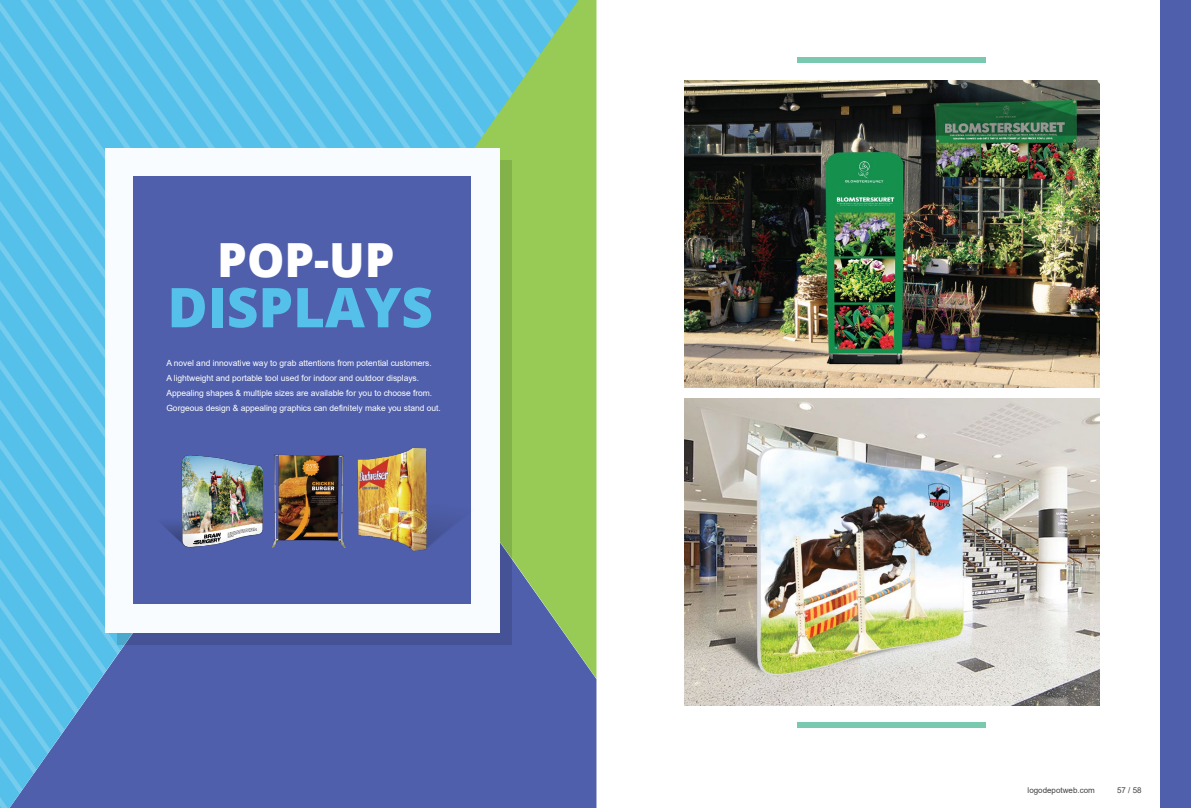
<style>
.page{position:relative;width:1191px;height:808px;background:#fff}
.page>*{position:absolute;margin:0;border:0;box-sizing:border-box;transform-origin:0 0}
.t1{font:800 54.8px "Open Sans";color:#55c0e9}
.t2{font:800 47.1px "Open Sans";color:#fff}
.t3{font:8.5px/15px "Arial";letter-spacing:-.005em;color:#fff}
.t4{font:8px "Arial";color:#414142}
.t5{font:8px "Arial";color:#414042}
</style>
<div class="page">
<div style="left:578px;top:0;width:18px;height:679px;background:#97cb55"></div>
<svg style="left:149px;top:0;width:429px;height:808px;background:#627d93"></svg>
<svg style="left:0;top:595px;width:149px;height:213px;background:#5695cd"></svg>
<svg style="left:0;top:575px;width:105px;height:20px;background:#5cc2e9"></svg>
<svg style="left:0;top:555px;width:103px;height:20px;background:#5bc2e9"></svg>
<svg style="left:0;top:535px;width:103px;height:20px;background:#5cc2e9"></svg>
<svg style="left:0;top:515px;width:103px;height:20px;background:#5bc2e9"></svg>
<svg style="left:0;top:496px;width:103px;height:19px;background:#5cc2e9"></svg>
<svg style="left:0;top:476px;width:103px;height:20px;background:#5cc2e9"></svg>
<svg style="left:0;top:456px;width:103px;height:20px;background:#5cc2e9"></svg>
<svg style="left:0;top:436px;width:103px;height:20px;background:#5cc2e9"></svg>
<svg style="left:0;top:0;width:105px;height:416px;background:#5bc2e9"></svg>
<svg style="left:3px;top:0;width:102px;height:396px;background:#5cc2e9"></svg>
<svg style="left:30px;top:0;width:75px;height:376px;background:#5cc2e9"></svg>
<svg style="left:58px;top:0;width:47px;height:356px;background:#5cc2e9"></svg>
<svg style="left:86px;top:0;width:28px;height:337px;background:#5cc2e9"></svg>
<svg style="left:114px;top:0;width:28px;height:148px;background:#5cc2e9"></svg>
<svg style="left:142px;top:0;width:28px;height:148px;background:#5cc2e9"></svg>
<svg style="left:170px;top:0;width:28px;height:148px;background:#5cc2e9"></svg>
<svg style="left:198px;top:0;width:28px;height:148px;background:#5cc2e9"></svg>
<svg style="left:226px;top:0;width:28px;height:148px;background:#5cc2e9"></svg>
<svg style="left:254px;top:0;width:314px;height:217px;background:#68c4cb"></svg>
<svg style="left:117px;top:160px;width:394px;height:484px;background:#66837a"></svg>
<div style="left:105px;top:148px;width:395px;height:484px;background:#f8fcfe"></div>
<div style="left:133px;top:177px;width:338px;height:427px;background:#4f5fab"></div>
<div style="left:1160px;top:0;width:31px;height:808px;background:#4f5fab"></div>
<img style="left:317px;top:455px;width:27px;height:93px">
<img style="left:103px;top:412px;width:214px;height:178px">
<img style="left:344px;top:447px;width:112px;height:104px">
<img style="left:684px;top:399px;width:415px;height:306px">
<img style="left:684px;top:81px;width:415px;height:306px">
<div style="left:797px;top:58px;width:189px;height:5px;background:#78c9af"></div>
<div style="left:797px;top:722px;width:189px;height:6px;background:#78c9af"></div>
<h2 class="t2" style="left:217px;top:224px;width:179px">POP-UP</h2>
<h1 class="t1" style="left:167px;top:266px;width:267px">DISPLAYS</h1>
<p class="t3" style="left:166px;top:355px;width:276px">A novel and innovative way to grab attentions from potential customers.<br>A lightweight and portable tool used for indoor and outdoor displays.<br>Appealing shapes &amp; multiple sizes are available for you to choose from.<br>Gorgeous design &amp; appealing graphics can definitely make you stand out.</p>
<p class="t4" style="left:1027px;top:785px;width:69px">logodepotweb.com</p>
<p class="t5" style="left:1117px;top:785px;width:26px">57 / 58</p>
</div>
